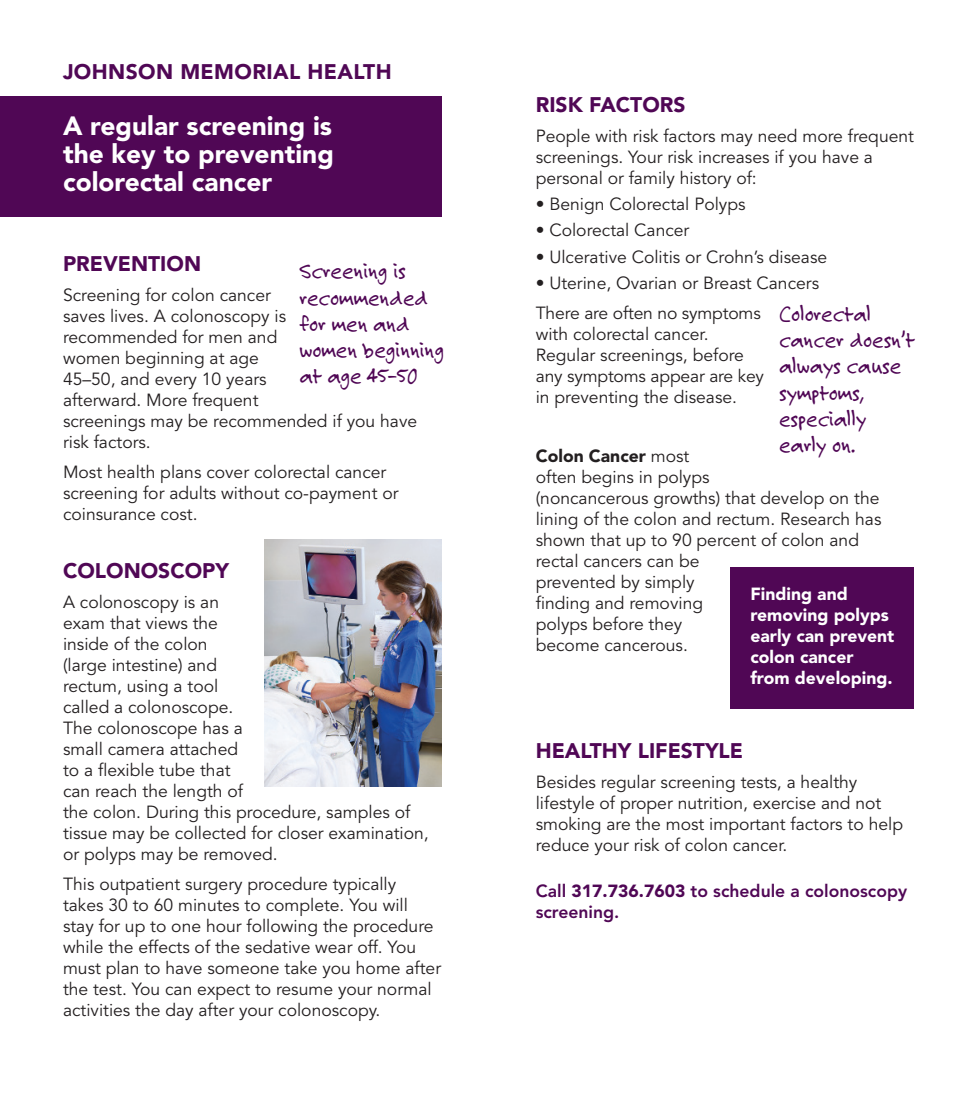
<style>
.page{position:relative;width:977px;height:1103px;background:#fff}
.page>*{position:absolute;margin:0;border:0;box-sizing:border-box;transform-origin:0 0}
.t1{font:900 26.25px/28px "Avenir LT Std";color:#fff;text-align:justify}
.t2{font:24.5px/26.2px "Felt Tip Roman";color:#500755;scale:.9 1}
.t3{font:900 21px "Avenir LT Std";color:#500755}
.t4{font:900 21px "Avenir LT Std";letter-spacing:.02em;color:#500755}
.t5{font:17.5px/21px "Avenir LT Std";color:#231f20}
.t6{font:900 17.5px/21px "Avenir LT Std";color:#fff}
.t7{font:800 17.5px/21px "Avenir LT Std";color:#500755}
.s1{font-weight:900}
</style>
<div class="page">
<div style="left:0;top:96px;width:441px;height:121px;background:#500755"></div>
<img style="left:264px;top:539px;width:177px;height:247px">
<div style="left:730px;top:567px;width:184px;height:142px;background:#500755"></div>
<p class="t4" style="left:63px;top:59px;width:330px">JOHNSON MEMORIAL HEALTH</p>
<p class="t1" style="left:63px;top:112px;width:272px">A regular screening is the key to preventing colorectal cancer</p>
<p class="t3" style="left:63px;top:251px;width:140px">PREVENTION</p>
<p class="t5" style="left:63px;top:285px;width:356px">Screening for colon cancer<br>saves lives. A colonoscopy is<br>recommended for men and<br>women beginning at age<br>45–50, and every 10 years<br>afterward. More frequent<br>screenings may be recommended if you have risk factors.</p>
<p class="t5" style="left:63px;top:462px;width:337px">Most health plans cover colorectal cancer screening for adults without co-payment or coinsurance cost.</p>
<p class="t2" style="left:299px;top:258px;width:162px">Screening is recommended for men and women beginning at age 45–50</p>
<p class="t3" style="left:63px;top:558px;width:167px">COLONOSCOPY</p>
<p class="t5" style="left:63px;top:591px;width:367px">A colonoscopy is an<br>exam that views the<br>inside of the colon<br>(large intestine) and<br>rectum, using a tool<br>called a colonoscope.<br>The colonoscope has a<br>small camera attached<br>to a flexible tube that<br>can reach the length of<br>the colon. During this procedure, samples of tissue may be collected for closer examination, or polyps may be removed.</p>
<p class="t5" style="left:63px;top:873px;width:379px">This outpatient surgery procedure typically<br>takes 30 to 60 minutes to complete. You will stay for up to one hour following the procedure while the effects of the sedative wear off. You must plan to have someone take you home after the test. You can expect to resume your normal activities the day after your colonoscopy.</p>
<p class="t3" style="left:536px;top:92px;width:151px">RISK FACTORS</p>
<p class="t5" style="left:536px;top:126px;width:380px">People with risk factors may need more frequent screenings. Your risk increases if you have a personal or family history of:</p>
<p class="t5" style="left:536px;top:194px;width:211px">• Benign Colorectal Polyps</p>
<p class="t5" style="left:536px;top:220px;width:155px">• Colorectal Cancer</p>
<p class="t5" style="left:536px;top:247px;width:293px">• Ulcerative Colitis or Crohn’s disease</p>
<p class="t5" style="left:536px;top:273px;width:285px">• Uterine, Ovarian or Breast Cancers</p>
<p class="t5" style="left:536px;top:303px;width:230px">There are often no symptoms with colorectal cancer.<br>Regular screenings, before any symptoms appear are key in preventing the disease.</p>
<p class="t2" style="left:779px;top:300px;width:152px">Colorectal cancer doesn’t always cause symptoms, especially early on.</p>
<p class="t5" style="left:536px;top:446px;width:347px"><span class="s1">Colon Cancer</span> most<br>often begins in polyps<br>(noncancerous growths) that develop on the lining of the colon and rectum. Research has shown that up to 90 percent of colon and rectal cancers can be<br>prevented by simply<br>finding and removing<br>polyps before they<br>become cancerous.</p>
<p class="t6" style="left:750px;top:583px;width:145px">Finding and removing polyps early can prevent colon cancer from developing.</p>
<p class="t3" style="left:536px;top:738px;width:209px">HEALTHY LIFESTYLE</p>
<p class="t5" style="left:536px;top:772px;width:369px">Besides regular screening tests, a healthy lifestyle of proper nutrition, exercise and not smoking are the most important factors to help reduce your risk of colon cancer.</p>
<p class="t7" style="left:536px;top:880px;width:373px">Call <span class="s1">317.736.7603</span> to schedule a colonoscopy screening.</p>
</div>
